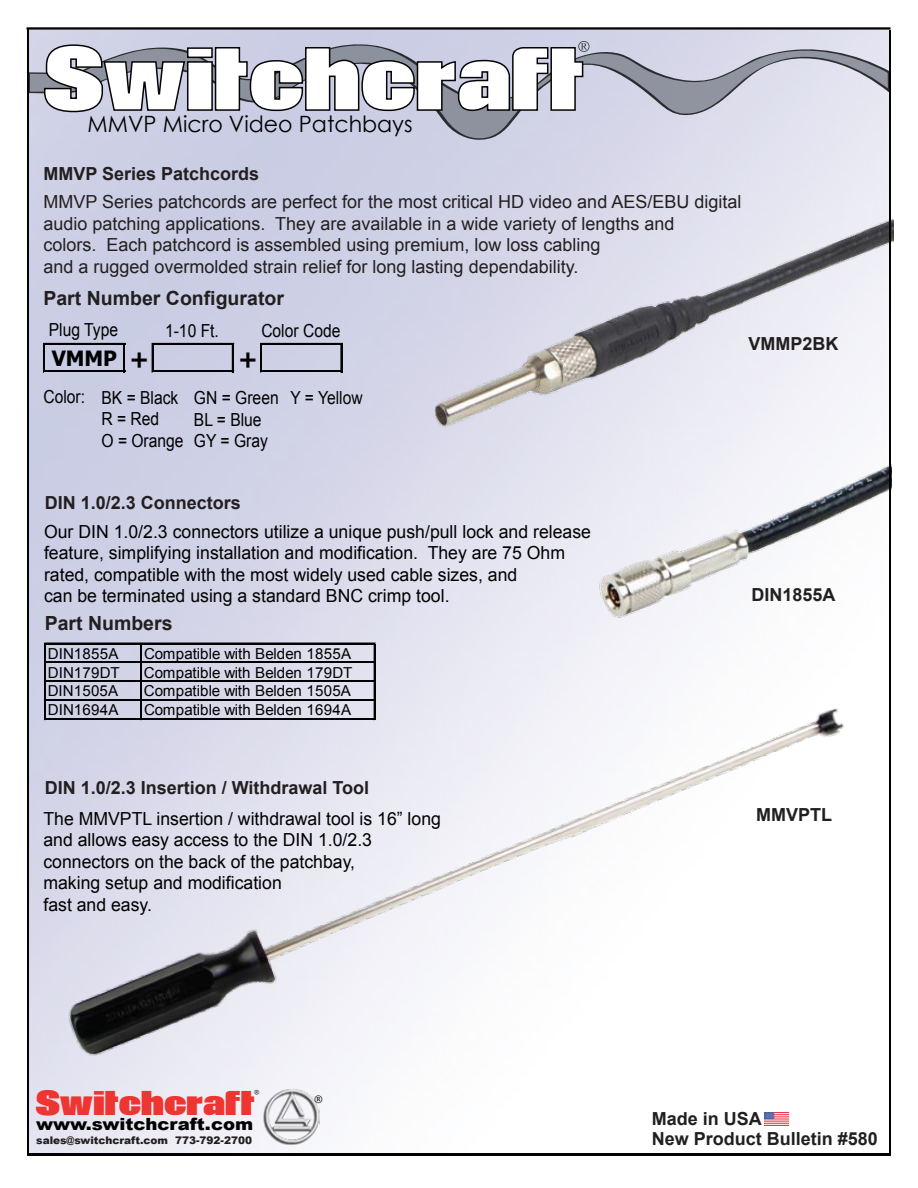
<style>
.page{position:relative;width:918px;height:1188px;background:#fff}
.page>*{position:absolute;margin:0;border:0;box-sizing:border-box;transform-origin:0 0}
.t1{font:87px "Switchcraft";color:#fff}
.t2{font:49.95px "Switchcraft";color:#3e4040}
.t3{font:33.6px "Switchcraft";color:#ee3531;scale:1.05 1}
.t4{font:700 24.15px "Tahoma";color:#010101}
.t5{font:22.5px "Century Gothic";color:#010101}
.t6{font:700 21px "Tahoma";color:#010101}
.t7{font:700 19.5px "Arial";color:#231f20}
.t8{font:18px/21.6px "Arial";color:#010101}
.t9{font:18px/21.6px "Arial";color:#231f20}
.t10{font:700 18px "Arial";color:#231f20}
.t11{font:18px/21.6px "Arial";color:#010101;scale:.87 1}
.t12{font:18px "Arial";color:#050605;scale:.87 1}
.t13{font:900 16.8px "Arial";color:#010101;scale:1.08 1}
.t14{font:15.15px "Arial";letter-spacing:.005em;color:#010101}
.t15{font:700 10.8px "Palatino Linotype";color:#010101}
.t16{font:900 10.5px "Arial";color:#231f20}
.s1{font-size:24.15px}
</style>
<div class="page">
<img style="left:29px;top:30px;width:860px;height:1123px">
<hr style="left:44px;top:643px;width:1px;height:77px;background:#010101">
<hr style="left:45px;top:643px;width:1px;height:77px;background:#010101">
<hr style="left:141px;top:644px;width:1px;height:76px;background:#010101">
<hr style="left:374px;top:644px;width:1px;height:76px;background:#010101">
<hr style="left:46px;top:643px;width:329px;height:1px;background:#010101">
<hr style="left:46px;top:662px;width:329px;height:1px;background:#010101">
<hr style="left:46px;top:681px;width:329px;height:1px;background:#010101">
<hr style="left:45px;top:343px;width:80px;height:2px;background:#010101">
<hr style="left:154px;top:343px;width:80px;height:2px;background:#010101">
<hr style="left:45px;top:371px;width:80px;height:1px;background:#010101">
<hr style="left:154px;top:371px;width:80px;height:1px;background:#010101">
<hr style="left:43px;top:343px;width:2px;height:29px;background:#010101">
<svg style="left:123px;top:345px;width:2px;height:26px"></svg>
<hr style="left:152px;top:343px;width:2px;height:29px;background:#010101">
<hr style="left:232px;top:345px;width:2px;height:27px;background:#010101">
<svg style="left:260px;top:343px;width:2px;height:29px"></svg>
<svg style="left:341px;top:345px;width:1px;height:26px"></svg>
<hr style="left:262px;top:343px;width:80px;height:2px;background:#010101">
<hr style="left:262px;top:371px;width:80px;height:1px;background:#010101">
<img style="left:368px;top:214px;width:525px;height:228px">
<img style="left:591px;top:457px;width:298px;height:166px">
<img style="left:29px;top:692px;width:854px;height:382px">
<hr style="left:27px;top:1153px;width:864px;height:3px;background:#010201">
<svg style="left:27px;top:27px;width:864px;height:3px;background:#393a3c"></svg>
<hr style="left:889px;top:30px;width:2px;height:1126px;background:#010201">
<hr style="left:27px;top:28px;width:2px;height:1128px;background:#010201">
<svg style="left:29px;top:44px;width:860px;height:96px;background:#c7c8d9"></svg>
<svg style="left:43px;top:44px;width:541px;height:69px;background:#a0a3b3"></svg>
<img style="left:764px;top:1112px;width:25px;height:13px">
<img style="left:263px;top:1089px;width:56px;height:56px">
<h2 class="t2" style="left:578px;top:35px;width:15px">®</h2>
<h1 class="t1" style="left:45px;top:32px;width:543px">Switchcraft</h1>
<p class="t5" style="left:88px;top:108px;width:327px">MMVP Micro Video Patchbays</p>
<p class="t10" style="left:43px;top:162px;width:217px">MMVP Series Patchcords</p>
<p class="t9" style="left:43px;top:191px;width:699px">MMVP Series patchcords are perfect for the most critical HD video and AES/EBU digital audio patching applications. They are available in a wide variety of lengths and<br>colors. Each patchcord is assembled using premium, low loss cabling<br>and a rugged overmolded strain relief for long lasting dependability.</p>
<p class="t7" style="left:43px;top:285px;width:242px">Part Number Configurator</p>
<p class="t11" style="left:49px;top:319px;width:81px">Plug Type</p>
<p class="t11" style="left:261px;top:320px;width:92px">Color Code</p>
<p class="t6" style="left:52px;top:344px;width:99px">VMMP <span class="s1">+</span></p>
<h3 class="t4" style="left:238px;top:342px;width:21px">+</h3>
<p class="t11" style="left:165px;top:320px;width:63px">1-10 Ft.</p>
<p class="t10" style="left:749px;top:332px;width:91px">VMMP2BK</p>
<p class="t11" style="left:101px;top:387px;width:96px;text-indent:-58px">Color: BK = Black<br>R = Red<br>O = Orange</p>
<p class="t11" style="left:194px;top:387px;width:99px">GN = Green<br>BL = Blue<br>GY = Gray</p>
<p class="t12" style="left:290px;top:386px;width:85px">Y = Yellow</p>
<p class="t10" style="left:45px;top:491px;width:198px">DIN 1.0/2.3 Connectors</p>
<p class="t8" style="left:44px;top:521px;width:549px">Our DIN 1.0/2.3 connectors utilize a unique push/pull lock and release feature, simplifying installation and modification. They are 75 Ohm rated, compatible with the most widely used cable sizes, and<br>can be terminated using a standard BNC crimp tool.</p>
<p class="t7" style="left:45px;top:611px;width:129px">Part Numbers</p>
<p class="t14" style="left:48px;top:643px;width:72px">DIN1855A</p>
<p class="t14" style="left:144px;top:643px;width:209px">Compatible with Belden 1855A</p>
<p class="t14" style="left:48px;top:662px;width:73px">DIN179DT</p>
<p class="t14" style="left:144px;top:662px;width:210px">Compatible with Belden 179DT</p>
<p class="t14" style="left:48px;top:681px;width:72px">DIN1505A</p>
<p class="t14" style="left:144px;top:681px;width:209px">Compatible with Belden 1505A</p>
<p class="t14" style="left:48px;top:700px;width:72px">DIN1694A</p>
<p class="t14" style="left:144px;top:700px;width:209px">Compatible with Belden 1694A</p>
<p class="t10" style="left:752px;top:583px;width:86px">DIN1855A</p>
<p class="t10" style="left:45px;top:776px;width:326px">DIN 1.0/2.3 Insertion / Withdrawal Tool</p>
<p class="t8" style="left:43px;top:808px;width:399px">The MMVPTL insertion / withdrawal tool is 16” long</p>
<p class="t10" style="left:756px;top:802px;width:77px">MMVPTL</p>
<p class="t8" style="left:43px;top:829px;width:330px">and allows easy access to the DIN 1.0/2.3 connectors on the back of the patchbay, making setup and modification<br>fast and easy.</p>
<h3 class="t3" style="left:36px;top:1085px;width:215px">Switchcraft<sup>®</sup></h3>
<p class="t13" style="left:36px;top:1112px;width:203px">www.switchcraft.com</p>
<p class="t16" style="left:36px;top:1133px;width:217px">sales@switchcraft.com 773-792-2700</p>
<p class="t15" style="left:315px;top:1092px;width:10px">®</p>
<p class="t10" style="left:652px;top:1107px;width:112px">Made in USA</p>
<p class="t10" style="left:652px;top:1127px;width:228px">New Product Bulletin #580</p>
</div>
